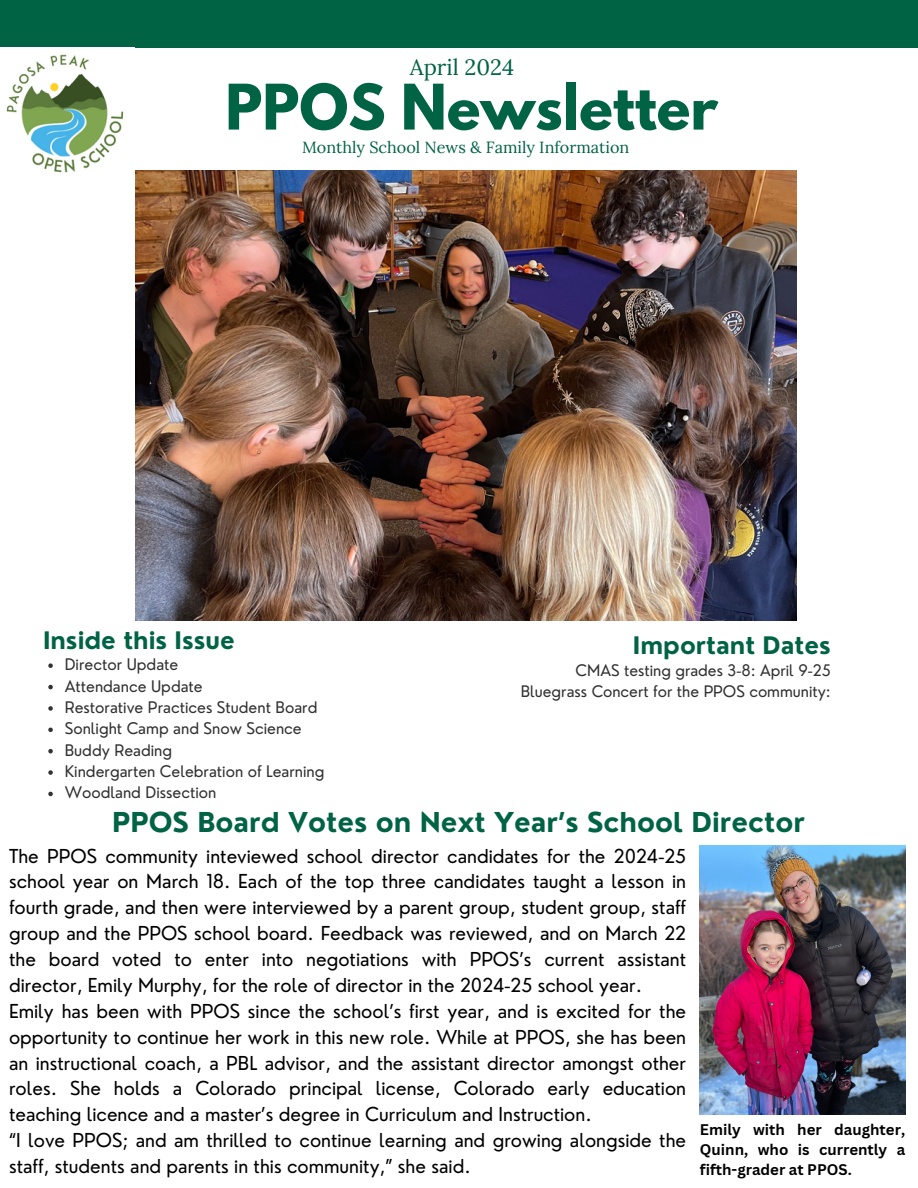
<style>
.page{position:relative;width:918px;height:1188px;background:#fff}
.page>*{position:absolute;margin:0;border:0;box-sizing:border-box;transform-origin:0 0}
.t1{font:700 55.65px "League Spartan";color:#006344}
.t2{font:700 26.7px "Nourd";color:#006344}
.t3{font:700 23.55px "Nourd";color:#006344}
.t4{font:22.2px "Lora";color:#006344}
.t5{font:18.75px/25.8px "Nourd";color:#000}
.t6{font:16.2px "Lora";color:#006344}
.t7{font:15.6px "Nourd";color:#323232}
.t8{font:15.45px "Nourd";color:#323232}
.t9{font:700 15px/20.2px "Canva Sans";color:#000;text-align:justify}
</style>
<div class="page">
<div style="left:0;top:0;width:918px;height:48px;background:#006344"></div>
<img style="left:6px;top:54px;width:118px;height:119px">
<svg style="left:48px;top:663px;width:5px;height:5px"></svg>
<svg style="left:48px;top:685px;width:5px;height:4px"></svg>
<svg style="left:48px;top:706px;width:5px;height:5px"></svg>
<svg style="left:48px;top:728px;width:5px;height:4px"></svg>
<svg style="left:48px;top:749px;width:5px;height:4px"></svg>
<svg style="left:48px;top:770px;width:5px;height:5px"></svg>
<svg style="left:48px;top:792px;width:5px;height:4px"></svg>
<img style="left:135px;top:171px;width:662px;height:450px">
<img style="left:700px;top:845px;width:206px;height:269px">
<p class="t4" style="left:410px;top:52px;width:106px">April 2024</p>
<h2 class="t1" style="left:225px;top:79px;width:494px">PPOS Newsletter</h2>
<h5 class="t6" style="left:302px;top:137px;width:329px">Monthly School News &amp; Family Information</h5>
<h4 class="t3" style="left:43px;top:626px;width:193px">Inside this Issue</h4>
<h1 class="t7" style="left:65px;top:655px;width:115px">Director Update</h1>
<p class="t7" style="left:65px;top:676px;width:140px">Attendance Update</p>
<p class="t7" style="left:65px;top:697px;width:254px">Restorative Practices Student Board</p>
<p class="t7" style="left:65px;top:719px;width:239px">Sonlight Camp and Snow Science</p>
<p class="t7" style="left:65px;top:740px;width:109px">Buddy Reading</p>
<h3 class="t7" style="left:65px;top:761px;width:261px">Kindergarten Celebration of Learning</h3>
<h3 class="t7" style="left:65px;top:783px;width:153px">Woodland Dissection</h3>
<p class="t3" style="left:633px;top:630px;width:199px">Important Dates</p>
<p class="t8" style="left:576px;top:661px;width:257px">CMAS testing grades 3-8: April 9-25</p>
<p class="t8" style="left:521px;top:682px;width:312px">Bluegrass Concert for the PPOS community:</p>
<p class="t2" style="left:112px;top:806px;width:695px">PPOS Board Votes on Next Year’s School Director</p>
<p class="t5" style="left:9px;top:843px;width:679px">The PPOS community inteviewed school director candidates for the 2024-25 school year on March 18. Each of the top three candidates taught a lesson in fourth grade, and then were interviewed by a parent group, student group, staff group and the PPOS school board. Feedback was reviewed, and on March 22 the board voted to enter into negotiations with PPOS’s current assistant director, Emily Murphy, for the role of director in the 2024-25 school year.<br>Emily has been with PPOS since the school’s first year, and is excited for the opportunity to continue her work in this new role. While at PPOS, she has been an instructional coach, a PBL advisor, and the assistant director amongst other roles. She holds a Colorado principal license, Colorado early education teaching licence and a master’s degree in Curriculum and Instruction.<br>“I love PPOS; and am thrilled to continue learning and growing alongside the staff, students and parents in this community,” she said.</p>
<h6 class="t9" style="left:700px;top:1119px;width:207px">Emily with her daughter, Quinn, who is currently a fifth-grader at PPOS.</h6>
</div>
